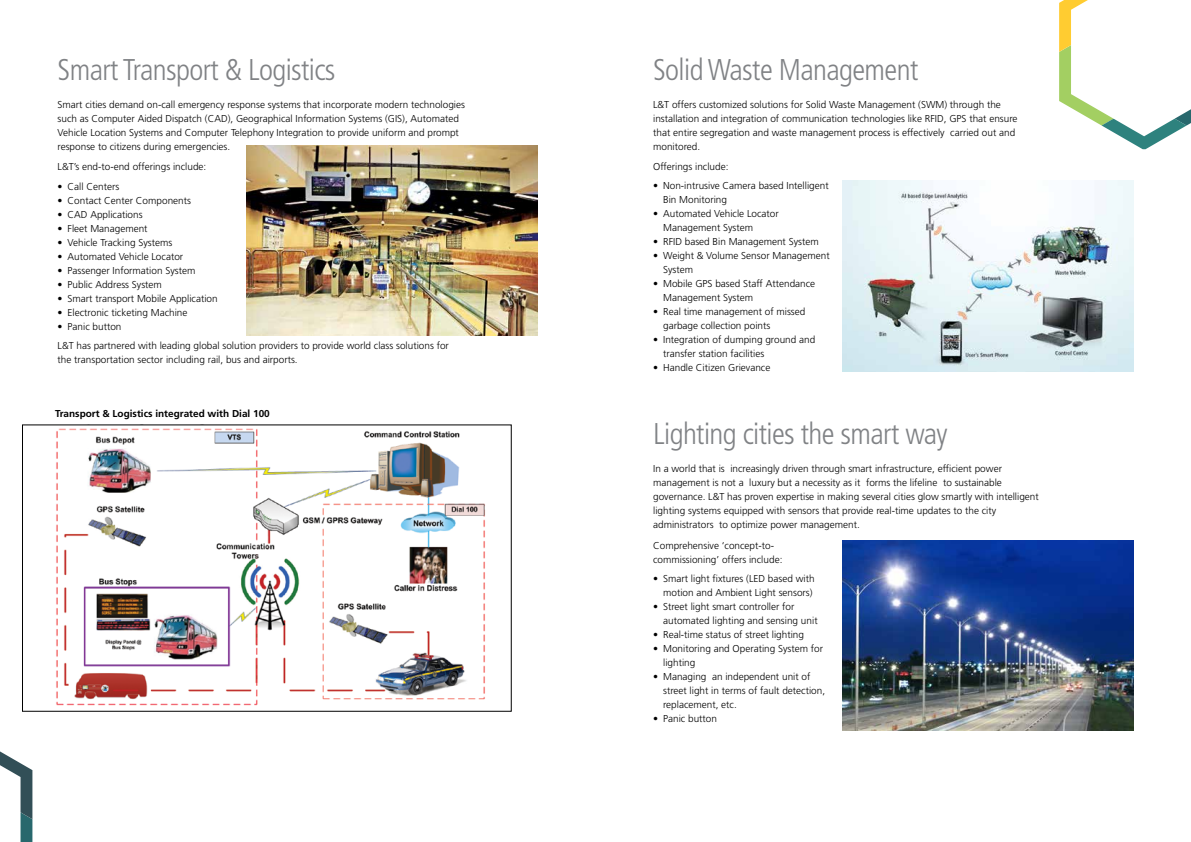
<style>
.page{position:relative;width:1191px;height:842px;background:#fff}
.page>*{position:absolute;margin:0;border:0;box-sizing:border-box;transform-origin:0 0}
.t1{font:300 condensed 30px "Frutiger LT Pro";letter-spacing:-.02em;color:#808285}
.t2{font:300 10px/14px "Frutiger LT Pro";color:#000}
.t3{font:700 10px "Frutiger LT Pro";color:#000}
</style>
<div class="page">
<img style="left:56px;top:428px;width:429px;height:278px">
<div style="left:22px;top:424px;width:490px;height:288px;border:1px solid #000"></div>
<svg style="left:1059px;top:0;width:132px;height:149px"></svg>
<svg style="left:0;top:751px;width:32px;height:91px"></svg>
<img style="left:842px;top:181px;width:291px;height:190px">
<img style="left:247px;top:145px;width:291px;height:191px">
<img style="left:842px;top:540px;width:291px;height:191px">
<h1 class="t1" style="left:58px;top:53px;width:279px">Smart Transport &amp; Logistics</h1>
<h1 class="t1" style="left:653px;top:53px;width:267px">Solid Waste Management</h1>
<p class="t2" style="left:58px;top:98px;width:409px">Smart cities demand on-call emergency response systems that incorporate modern technologies such as Computer Aided Dispatch (CAD), Geographical Information Systems (GIS), Automated Vehicle Location Systems and Computer Telephony Integration to provide uniform and prompt response to citizens during emergencies.</p>
<p class="t2" style="left:58px;top:160px;width:150px">L&amp;T’s end-to-end offerings include:</p>
<p class="t2" style="left:58px;top:179px;width:63px">• Call Centers</p>
<p class="t2" style="left:58px;top:193px;width:135px">• Contact Center Components</p>
<p class="t2" style="left:58px;top:207px;width:87px">• CAD Applications</p>
<p class="t2" style="left:58px;top:221px;width:91px">• Fleet Management</p>
<p class="t2" style="left:58px;top:235px;width:116px">• Vehicle Tracking Systems</p>
<p class="t2" style="left:58px;top:249px;width:127px">• Automated Vehicle Locator</p>
<p class="t2" style="left:58px;top:263px;width:139px">• Passenger Information System</p>
<p class="t2" style="left:58px;top:277px;width:106px">• Public Address System</p>
<p class="t2" style="left:58px;top:291px;width:162px">• Smart transport Mobile Application</p>
<p class="t2" style="left:58px;top:305px;width:131px">• Electronic ticketing Machine</p>
<p class="t2" style="left:58px;top:316px;width:393px;line-height:19.7px">• Panic button<br>L&amp;T has partnered with leading global solution providers to provide world class solutions for</p>
<p class="t2" style="left:58px;top:353px;width:242px">the transportation sector including rail, bus and airports.</p>
<p class="t3" style="left:55px;top:408px;width:216px">Transport &amp; Logistics integrated with Dial 100</p>
<p class="t2" style="left:653px;top:98px;width:366px">L&amp;T offers customized solutions for Solid Waste Management (SWM) through the installation and integration of communication technologies like RFID, GPS that ensure that entire segregation and waste management process is effectively carried out and monitored.</p>
<p class="t2" style="left:653px;top:160px;width:77px">Offerings include:</p>
<p class="t2" style="left:663px;top:179px;width:167px;text-indent:-10px">• Non-intrusive Camera based Intelligent<br>Bin Monitoring</p>
<p class="t2" style="left:663px;top:207px;width:117px;text-indent:-10px">• Automated Vehicle Locator<br>Management System</p>
<p class="t2" style="left:653px;top:235px;width:167px">• RFID based Bin Management System</p>
<p class="t2" style="left:663px;top:249px;width:168px;text-indent:-10px">• Weight &amp; Volume Sensor Management<br>System</p>
<p class="t2" style="left:663px;top:277px;width:154px;text-indent:-10px">• Mobile GPS based Staff Attendance<br>Management System</p>
<p class="t2" style="left:663px;top:305px;width:144px;text-indent:-10px">• Real time management of missed garbage collection points</p>
<p class="t2" style="left:663px;top:333px;width:154px;text-indent:-10px">• Integration of dumping ground and transfer station facilities</p>
<p class="t2" style="left:653px;top:361px;width:119px">• Handle Citizen Grievance</p>
<h1 class="t1" style="left:653px;top:416px;width:296px">Lighting cities the smart way</h1>
<p class="t2" style="left:653px;top:461px;width:387px">In a world that is increasingly driven through smart infrastructure, efficient power management is not a luxury but a necessity as it forms the lifeline to sustainable governance. L&amp;T has proven expertise in making several cities glow smartly with intelligent lighting systems equipped with sensors that provide real-time updates to the city administrators to optimize power management.</p>
<p class="t2" style="left:653px;top:538px;width:131px">Comprehensive ‘concept-to&shy;commissioning’ offers include:</p>
<p class="t2" style="left:653px;top:572px;width:163px;text-align:right">• Smart light fixtures (LED based with motion and Ambient Light sensors)</p>
<p class="t2" style="left:663px;top:600px;width:156px;text-indent:-10px">• Street light smart controller for automated lighting and sensing unit</p>
<p class="t2" style="left:653px;top:628px;width:152px">• Real-time status of street lighting</p>
<p class="t2" style="left:663px;top:642px;width:162px;text-indent:-10px">• Monitoring and Operating System for lighting</p>
<p class="t2" style="left:663px;top:670px;width:164px;text-indent:-10px">• Managing an independent unit of street light in terms of fault detection, replacement, etc.</p>
<p class="t2" style="left:653px;top:712px;width:65px">• Panic button</p>
</div>
